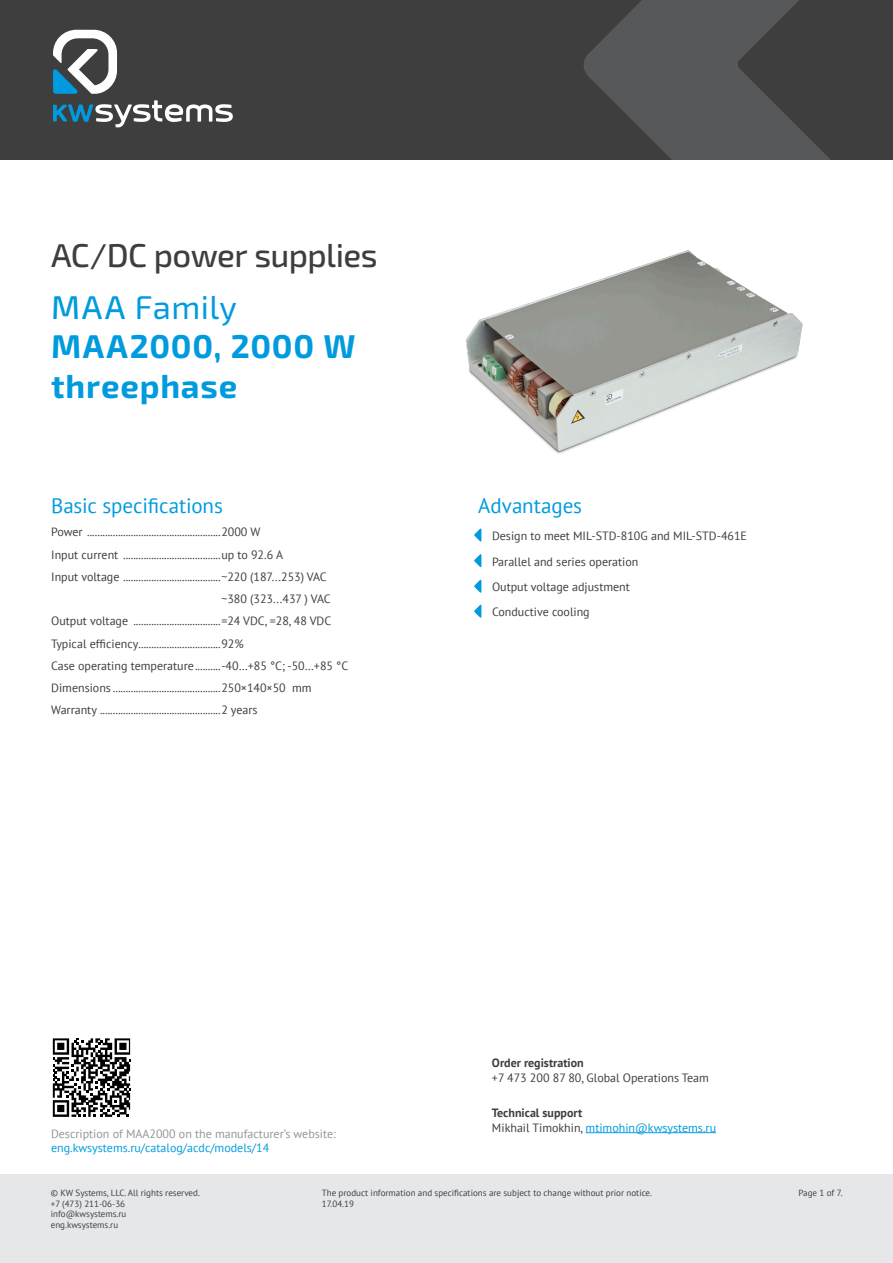
<style>
.page{position:relative;width:893px;height:1263px;background:#fff}
.page>*{position:absolute;margin:0;border:0;box-sizing:border-box;transform-origin:0 0}
.t1{font:700 33px "Exo 2.0";letter-spacing:.025em;color:#009bde}
.t2{font:500 33px "Exo 2.0";letter-spacing:-.02em;color:#3e3e3f}
.t3{font:33px "Exo 2.0";letter-spacing:.015em;color:#009bde}
.t4{font:21px "PT Sans";letter-spacing:-.005em;color:#009bde}
.текст{font:12px/14.4px "PT Sans";color:#3e3e3f}
.t5{font:12px/14.4px "PT Sans";color:#939598}
.t6{font:12px "PT Sans";color:#009bde}
.t7{font:700 12px "PT Sans";color:#3e3e3f}
.t8{font:9px/10.8px "PT Sans";color:#3e3e3f}
.s1{font-weight:500}
.s2{color:#009bde}
.s3{font-weight:700}
.s4{color:#3e3e3f}
</style>
<div class="page">
<div style="left:0;top:1175px;width:893px;height:88px;background:#e6e7e9"></div>
<div style="left:0;top:0;width:893px;height:159px;background:#3e3e3f"></div>
<svg style="left:584px;top:0;width:246px;height:159px;fill:#57585a"></svg>
<svg style="left:53px;top:30px;width:64px;height:64px"></svg>
<svg style="left:53px;top:100px;width:180px;height:27px"></svg>
<svg style="left:53px;top:1038px;width:77px;height:79px"></svg>
<hr style="left:586px;top:1132px;width:130px;height:1px;background:#009bde">
<img style="left:466px;top:250px;width:337px;height:204px">
<svg style="left:474px;top:528px;width:7px;height:13px"></svg>
<svg style="left:474px;top:554px;width:7px;height:13px"></svg>
<svg style="left:474px;top:580px;width:7px;height:13px"></svg>
<svg style="left:474px;top:605px;width:7px;height:13px"></svg>
<p class="t2" style="left:51px;top:235px;width:328px">AC/DC power supplies</p>
<p class="t3" style="left:51px;top:288px;width:187px"><span class="s1">МАА</span> Family</p>
<p class="t1" style="left:51px;top:327px;width:306px">МАА2000, 2000 W</p>
<p class="t1" style="left:51px;top:367px;width:188px">threephase</p>
<p class="t4" style="left:51px;top:492px;width:173px">Basic specifications</p>
<p class="t4" style="left:478px;top:492px;width:105px">Advantages</p>
<p class="текст" style="left:51px;top:525px;width:211px">Power ....................................................2000 W</p>
<p class="текст" style="left:51px;top:547px;width:233px">Input current ......................................up to 92.6 A</p>
<p class="текст" style="left:51px;top:569px;width:277px">Input voltage ......................................~220 (187...253) VAC</p>
<p class="текст" style="left:221px;top:591px;width:111px">~380 (323...437 ) VAC</p>
<p class="текст" style="left:51px;top:614px;width:282px">Output voltage ..................................=24 VDC, =28, 48 VDC</p>
<p class="текст" style="left:51px;top:636px;width:194px">Typical efficiency................................92%</p>
<p class="текст" style="left:51px;top:658px;width:299px">Case operating temperature..........-40…+85 °C; -50…+85 °C</p>
<p class="текст" style="left:51px;top:680px;width:262px">Dimensions ..........................................250×140×50 mm</p>
<p class="текст" style="left:51px;top:703px;width:208px">Warranty ...............................................2 years</p>
<p class="текст" style="left:492px;top:528px;width:257px">Design to meet MIL-STD-810G and MIL-STD-461E</p>
<p class="текст" style="left:492px;top:554px;width:148px">Parallel and series operation</p>
<p class="текст" style="left:492px;top:579px;width:139px">Output voltage adjustment</p>
<p class="текст" style="left:492px;top:604px;width:99px">Conductive cooling</p>
<p class="t5" style="left:51px;top:1126px;width:286px">Description of МАА2000 on the manufacturer’s website: <span class="s2">eng.kwsystems.ru/catalog/acdc/models/14</span></p>
<p class="текст" style="left:492px;top:1056px;width:218px"><span class="s3">Order registration<br></span>+7 473 200 87 80, Global Operations Team</p>
<p class="t7" style="left:492px;top:1105px;width:92px">Technical support</p>
<p class="t6" style="left:492px;top:1120px;width:226px"><span class="s4">Mikhail Timokhin,</span> mtimohin@kwsystems.ru</p>
<p class="t8" style="left:51px;top:1187px;width:151px">© KW Systems, LLC. All rights reserved. +7 (473) 211-06-36 info@kwsystems.ru<br>eng.kwsystems.ru</p>
<p class="t8" style="left:322px;top:1187px;width:332px">The product information and specifications are subject to change without prior notice.<br>17.04.19</p>
<p class="t8" style="left:798px;top:1187px;width:46px">Page 1 of 7.</p>
</div>
